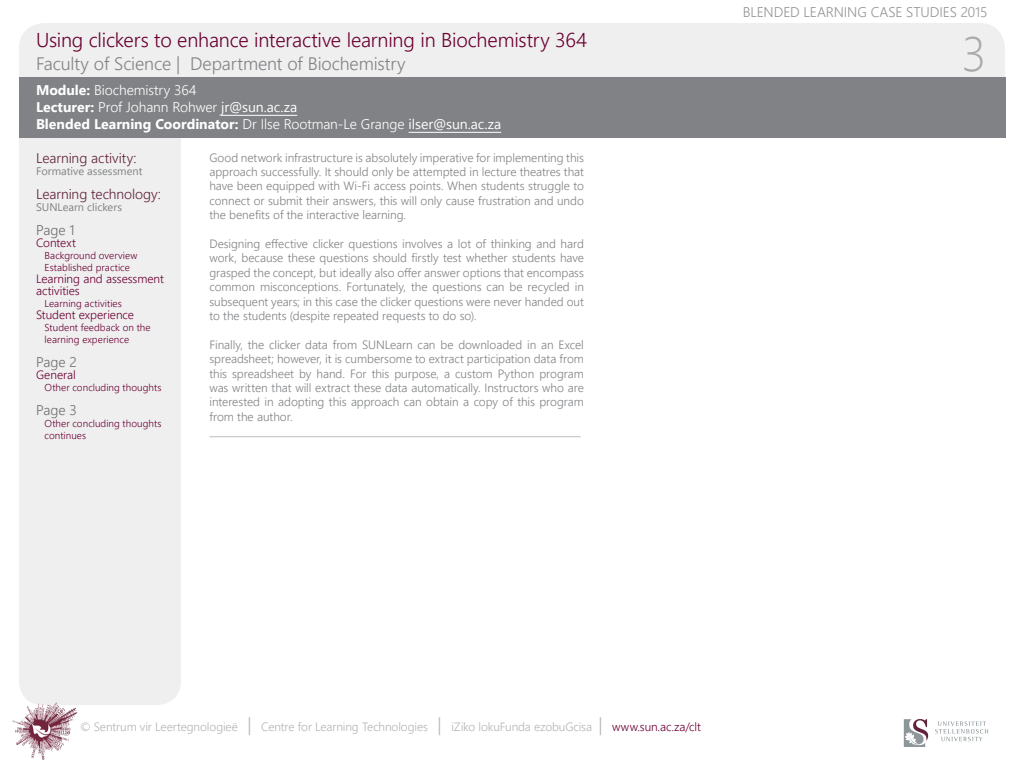
<style>
.page{position:relative;width:1024px;height:768px;background:#fff}
.page>*{position:absolute;margin:0;border:0;box-sizing:border-box;transform-origin:0 0}
.t1{font:300 48px "Segoe UI";color:#a7a9ac}
.t2{font:300 20px "Segoe UI";letter-spacing:-.01em;color:#6a0032}
.t3{font:300 18px "Segoe UI";letter-spacing:-.01em;color:#808285}
.t4{font:300 14px/17px "Segoe UI";letter-spacing:-.005em;color:#fff}
.t5{font:300 14px "Segoe UI";letter-spacing:-.005em;color:#60223b}
.t6{font:300 14px "Segoe UI";letter-spacing:-.005em;color:#939598}
.t7{font:300 14px "Segoe UI";letter-spacing:-.005em;color:#6d6e71}
.t8{font:300 12px/14.4px "Segoe UI";letter-spacing:-.005em;color:#808285;text-align:justify}
.t9{font:300 12px "Segoe UI";letter-spacing:-.01em;color:#b1b4b6}
.t10{font:300 12px/12px "Segoe UI";letter-spacing:-.005em;color:#6a0032}
.t11{font:11px "Segoe UI";color:#808285}
.t12{font:300 10px/12px "Segoe UI";letter-spacing:.005em;color:#6a0032}
.s1{font-weight:700}
.s2{font-weight:400}
.s3{font-size:18px}
.s4{color:#6a0032}
</style>
<div class="page">
<div style="left:19px;top:23px;width:986px;height:94px;background:#efefef;border-radius:26px"></div>
<div style="left:19px;top:106px;width:162px;height:599px;background:#efefef;border-radius:24px"></div>
<div style="left:19px;top:77px;width:986px;height:61px;background:#808285"></div>
<hr style="left:221px;top:115px;width:76px;height:1px;background:#fff">
<hr style="left:409px;top:132px;width:92px;height:1px;background:#fff">
<img style="left:12px;top:701px;width:66px;height:59px">
<svg style="left:935px;top:721px;width:53px;height:20px"></svg>
<svg style="left:904px;top:719px;width:24px;height:28px"></svg>
<hr style="left:209px;top:436px;width:372px;height:1px;background:#bcbec0">
<h2 class="t2" style="left:36px;top:24px;width:553px">Using clickers to enhance interactive learning in Biochemistry 364</h2>
<p class="t4" style="left:36px;top:81px;width:467px"><span class="s1">Module:</span> Biochemistry 364<br><span class="s1">Lecturer:</span> Prof Johann Rohwer <span class="s2">jr@sun.ac.za<br></span><span class="s1">Blended Learning Coordinator:</span> Dr Ilse Rootman-Le Grange <span class="s2">ilser@sun.ac.za</span></p>
<h3 class="t3" style="left:36px;top:50px;width:371px">Faculty of Science | Department of Biochemistry</h3>
<p class="t5" style="left:36px;top:148px;width:102px">Learning activity:</p>
<p class="t11" style="left:36px;top:164px;width:108px">Formative assessment</p>
<p class="t5" style="left:36px;top:184px;width:126px">Learning technology:</p>
<p class="t11" style="left:36px;top:200px;width:88px">SUNLearn clickers</p>
<p class="t7" style="left:36px;top:220px;width:40px">Page 1</p>
<p class="t10" style="left:36px;top:237px;width:41px">Context</p>
<p class="t12" style="left:45px;top:249px;width:94px">Background overview<br>Established practice</p>
<p class="t10" style="left:36px;top:273px;width:129px">Learning and assessment activities</p>
<p class="t12" style="left:45px;top:297px;width:79px">Learning activities</p>
<p class="t10" style="left:36px;top:309px;width:99px">Student experience</p>
<p class="t12" style="left:45px;top:321px;width:108px">Student feedback on the learning experience</p>
<p class="t7" style="left:36px;top:352px;width:42px">Page 2</p>
<p class="t10" style="left:36px;top:369px;width:41px">General</p>
<p class="t12" style="left:45px;top:381px;width:118px">Other concluding thoughts</p>
<p class="t7" style="left:36px;top:400px;width:42px">Page 3</p>
<p class="t12" style="left:45px;top:417px;width:118px">Other concluding thoughts continues</p>
<p class="t8" style="left:209px;top:150px;width:376px">Good network infrastructure is absolutely imperative for implementing this approach successfully. It should only be attempted in lecture theatres that have been equipped with Wi-Fi access points. When students struggle to connect or submit their answers, this will only cause frustration and undo the benefits of the interactive learning.</p>
<p class="t8" style="left:209px;top:236px;width:376px">Designing effective clicker questions involves a lot of thinking and hard work, because these questions should firstly test whether students have grasped the concept, but ideally also offer answer options that encompass common misconceptions. Fortunately, the questions can be recycled in subsequent years; in this case the clicker questions were never handed out to the students (despite repeated requests to do so).</p>
<p class="t8" style="left:209px;top:337px;width:376px">Finally, the clicker data from SUNLearn can be downloaded in an Excel spreadsheet; however, it is cumbersome to extract participation data from this spreadsheet by hand. For this purpose, a custom Python program was written that will extract these data automatically. Instructors who are interested in adopting this approach can obtain a copy of this program from the author.</p>
<p class="t6" style="left:743px;top:1px;width:246px">BLENDED LEARNING CASE STUDIES 2015</p>
<h1 class="t1" style="left:962px;top:21px;width:26px">3</h1>
<p class="t9" style="left:80px;top:718px;width:622px">© Sentrum vir Leertegnologieë <span class="s3">|</span> Centre for Learning Technologies <span class="s3">|</span> iZiko lokuFunda ezobuGcisa <span class="s3">|</span> <span class="s4">www.sun.ac.za/clt</span></p>
</div>
